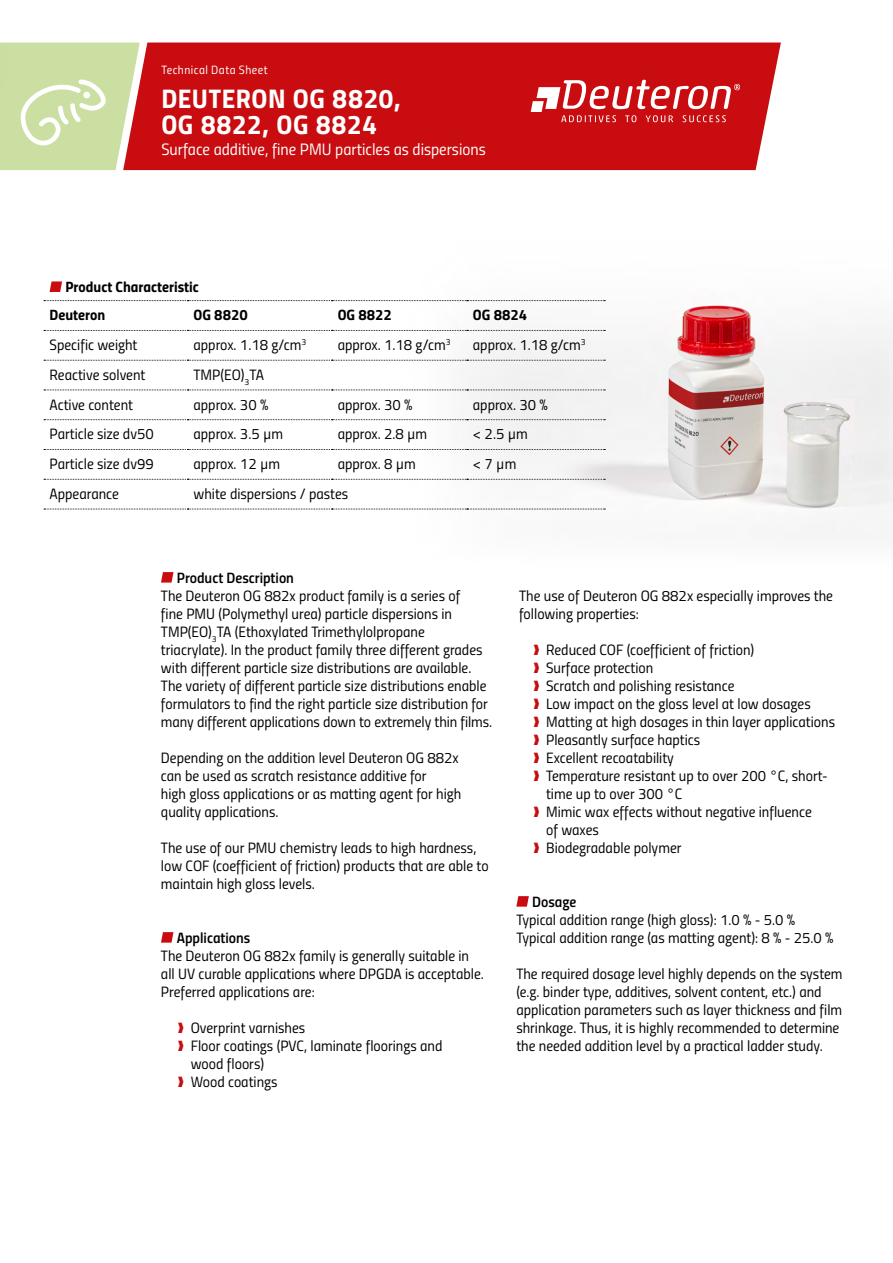
<style>
.page{position:relative;width:893px;height:1263px;background:#fff}
.page>*{position:absolute;margin:0;border:0;box-sizing:border-box;transform-origin:0 0}
.t1{font:27px/25.5px "Titillium Bold Upright";letter-spacing:.02em;color:#fff}
.t2{font:16.5px "Titillium Regular Upright";color:#fff}
.t3{font:15px/18px "Titillium Regular Upright";color:#000}
.t4{font:15px/28.3px "Titillium Bold Upright";color:#000}
.t5{font:15px "Titillium Semibold Upright";color:#000}
.t6{font:12px "Titillium Regular Upright";letter-spacing:.04em;color:#fff}
.s1{color:#c90c0f}
</style>
<div class="page">
<img style="left:367px;top:170px;width:526px;height:364px">
<div style="left:153px;top:43px;width:628px;height:127px;background:#c90c0f"></div>
<svg style="left:531px;top:80px;width:209px;height:42px"></svg>
<svg style="left:161px;top:572px;width:12px;height:11px"></svg>
<svg style="left:161px;top:932px;width:12px;height:11px"></svg>
<svg style="left:516px;top:896px;width:13px;height:11px"></svg>
<svg style="left:0;top:42px;width:153px;height:129px;background:#d0ca9b"></svg>
<svg style="left:44px;top:300px;width:561px;height:1px"></svg>
<svg style="left:44px;top:330px;width:561px;height:1px"></svg>
<svg style="left:44px;top:360px;width:561px;height:1px"></svg>
<svg style="left:44px;top:390px;width:561px;height:1px"></svg>
<svg style="left:44px;top:419px;width:561px;height:1px"></svg>
<svg style="left:44px;top:449px;width:561px;height:1px"></svg>
<svg style="left:44px;top:479px;width:561px;height:1px"></svg>
<svg style="left:44px;top:509px;width:561px;height:1px"></svg>
<svg style="left:50px;top:281px;width:12px;height:11px"></svg>
<p class="t6" style="left:161px;top:61px;width:108px">Technical Data Sheet</p>
<h1 class="t1" style="left:161px;top:84px;width:241px">DEUTERON OG 8820,<br>OG 8822, OG 8824</h1>
<p class="t2" style="left:161px;top:137px;width:326px">Surface additive, fine PMU particles as dispersions</p>
<p class="t4" style="left:50px;top:272px;width:151px;text-indent:16px">Product Characteristic<br>Deuteron</p>
<p class="t4" style="left:194px;top:300px;width:56px">OG 8820</p>
<p class="t4" style="left:338px;top:300px;width:56px">OG 8822</p>
<p class="t4" style="left:473px;top:300px;width:56px">OG 8824</p>
<p class="t3" style="left:50px;top:335px;width:89px">Specific weight</p>
<p class="t3" style="left:194px;top:335px;width:114px">approx. 1.18 g/cm<sup>3</sup></p>
<p class="t3" style="left:338px;top:335px;width:114px">approx. 1.18 g/cm<sup>3</sup></p>
<p class="t3" style="left:473px;top:335px;width:114px">approx. 1.18 g/cm<sup>3</sup></p>
<p class="t3" style="left:50px;top:365px;width:97px">Reactive solvent</p>
<p class="t3" style="left:194px;top:365px;width:72px">TMP(EO)<sub>3</sub>TA</p>
<p class="t3" style="left:50px;top:395px;width:85px">Active content</p>
<p class="t3" style="left:194px;top:395px;width:76px">approx. 30 %</p>
<p class="t3" style="left:338px;top:395px;width:76px">approx. 30 %</p>
<p class="t3" style="left:473px;top:395px;width:76px">approx. 30 %</p>
<p class="t3" style="left:50px;top:424px;width:106px">Particle size dv50</p>
<p class="t3" style="left:194px;top:424px;width:91px">approx. 3.5 µm</p>
<p class="t3" style="left:338px;top:424px;width:91px">approx. 2.8 µm</p>
<p class="t3" style="left:473px;top:424px;width:56px">&lt; 2.5 µm</p>
<p class="t3" style="left:50px;top:454px;width:106px">Particle size dv99</p>
<p class="t3" style="left:194px;top:454px;width:88px">approx. 12 µm</p>
<p class="t3" style="left:338px;top:454px;width:80px">approx. 8 µm</p>
<p class="t3" style="left:473px;top:454px;width:45px">&lt; 7 µm</p>
<p class="t3" style="left:50px;top:484px;width:71px">Appearance</p>
<p class="t3" style="left:194px;top:484px;width:156px">white dispersions / pastes</p>
<p class="t5" style="left:177px;top:566px;width:119px">Product Description</p>
<p class="t3" style="left:161px;top:585px;width:333px">The Deuteron OG 882x product family is a series of<br>fine PMU (Polymethyl urea) particle dispersions in TMP(EO)<sub>3</sub>TA (Ethoxylated Trimethylolpropane triacrylate). In the product family three different grades with different particle size distributions are available.<br>The variety of different particle size distributions enable formulators to find the right particle size distribution for many different applications down to extremely thin films.</p>
<p class="t3" style="left:161px;top:747px;width:302px">Depending on the addition level Deuteron OG 882x can be used as scratch resistance additive for<br>high gloss applications or as matting agent for high quality applications.</p>
<p class="t3" style="left:161px;top:837px;width:329px">The use of our PMU chemistry leads to high hardness, low COF (coefficient of friction) products that are able to maintain high gloss levels.</p>
<p class="t5" style="left:177px;top:926px;width:75px">Applications</p>
<p class="t3" style="left:161px;top:945px;width:324px">The Deuteron OG 882x family is generally suitable in all UV curable applications where DPGDA is acceptable.<br>Preferred applications are:</p>
<p class="t3" style="left:178px;top:1017px;width:129px"><span class="s1">❱</span> Overprint varnishes</p>
<p class="t3" style="left:178px;top:1035px;width:266px"><span class="s1">❱</span> Floor coatings (PVC, laminate floorings and</p>
<p class="t3" style="left:191px;top:1053px;width:75px">wood floors)</p>
<p class="t3" style="left:178px;top:1071px;width:101px"><span class="s1">❱</span> Wood coatings</p>
<p class="t3" style="left:519px;top:585px;width:315px">The use of Deuteron OG 882x especially improves the following properties:</p>
<p class="t3" style="left:533px;top:639px;width:222px"><span class="s1">❱</span> Reduced COF (coefficient of friction)</p>
<p class="t3" style="left:533px;top:657px;width:121px"><span class="s1">❱</span> Surface protection</p>
<p class="t3" style="left:533px;top:675px;width:203px"><span class="s1">❱</span> Scratch and polishing resistance</p>
<p class="t3" style="left:533px;top:693px;width:279px"><span class="s1">❱</span> Low impact on the gloss level at low dosages</p>
<p class="t3" style="left:533px;top:711px;width:303px"><span class="s1">❱</span> Matting at high dosages in thin layer applications</p>
<p class="t3" style="left:533px;top:729px;width:168px"><span class="s1">❱</span> Pleasantly surface haptics</p>
<p class="t3" style="left:533px;top:747px;width:142px"><span class="s1">❱</span> Excellent recoatability</p>
<p class="t3" style="left:533px;top:765px;width:296px"><span class="s1">❱</span> Temperature resistant up to over 200 °C, short-</p>
<p class="t3" style="left:546px;top:783px;width:138px">time up to over 300 °C</p>
<p class="t3" style="left:533px;top:801px;width:280px"><span class="s1">❱</span> Mimic wax effects without negative influence</p>
<p class="t3" style="left:546px;top:819px;width:54px">of waxes</p>
<p class="t3" style="left:533px;top:837px;width:150px"><span class="s1">❱</span> Biodegradable polymer</p>
<p class="t5" style="left:532px;top:890px;width:46px">Dosage</p>
<p class="t3" style="left:516px;top:909px;width:319px">Typical addition range (high gloss): 1.0 % - 5.0 %<br>Typical addition range (as matting agent): 8 % - 25.0 %</p>
<p class="t3" style="left:516px;top:963px;width:328px">The required dosage level highly depends on the system (e.g. binder type, additives, solvent content, etc.) and application parameters such as layer thickness and film shrinkage. Thus, it is highly recommended to determine the needed addition level by a practical ladder study.</p>
</div>
